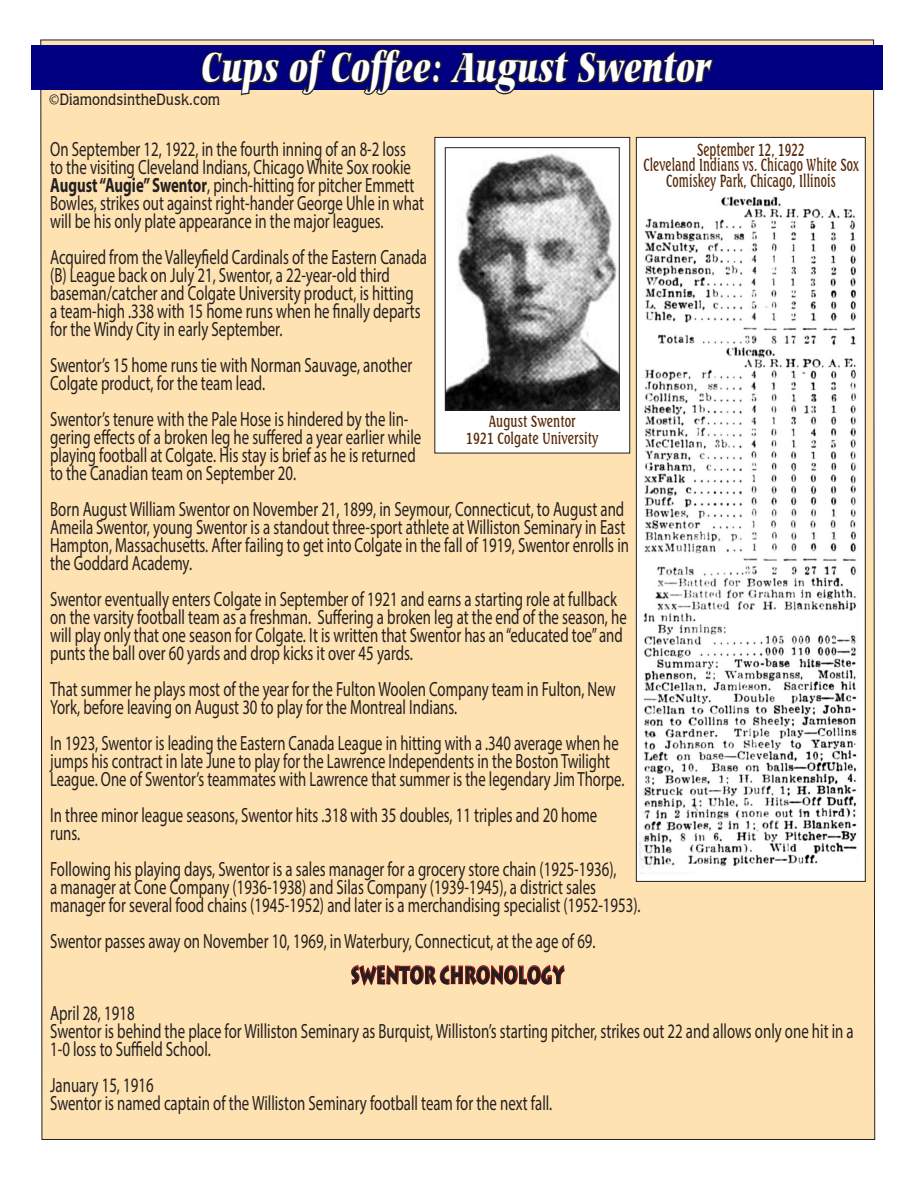
<style>
.page{position:relative;width:918px;height:1188px;background:#fff}
.page>*{position:absolute;margin:0;border:0;box-sizing:border-box;transform-origin:0 0}
.t1{font:italic 900 43.8px "Carmina BT";color:#fff;scale:.7 1}
.t2{font:700 24.75px "Lithograph";color:#231f20;scale:.63 1}
.t3{font:20.7px/18px "Myriad Pro";color:#231f20;scale:.72 1}
.t4{font:20.7px/18px "Myriad Pro";color:#231f20;scale:.71 1}
.t5{font:500 16.8px "Seagull BT";letter-spacing:.01em;color:#552705;scale:.7 1}
.t6{font:500 16.5px "Quorum IT Cby BT";color:#231f20;scale:.91 1}
.t7{font:500 15.6px "Seagull BT";letter-spacing:.01em;color:#552705;scale:.78 1}
.s1{font-family:"Myriad Pro";font-weight:400}
.s2{font-weight:700}
</style>
<div class="page">
<div style="left:40px;top:39px;width:835px;height:1101px;background:#fee2b2"></div>
<div style="left:31px;top:45px;width:851px;height:44px;background:#000080"></div>
<svg style="left:200px;top:51px;width:81px;height:62px"></svg>
<svg style="left:288px;top:39px;width:427px;height:70px"></svg>
<svg style="left:351px;top:927px;width:214px;height:59px;background:#f7cca1"></svg>
<div style="left:435px;top:137px;width:195px;height:316px;background:#fff"></div>
<div style="left:435px;top:137px;width:195px;height:316px;border:1px solid #231f20"></div>
<img style="left:447px;top:153px;width:170px;height:255px">
<div style="left:445px;top:148px;width:174px;height:262px;border:1px solid #231f20"></div>
<div style="left:636px;top:137px;width:229px;height:744px;background:#fff"></div>
<img style="left:639px;top:196px;width:218px;height:677px">
<div style="left:636px;top:137px;width:230px;height:745px;border:1px solid #231f20"></div>
<p class="t1" style="left:201px;top:42px;width:730px">Cups of Coffee: August Swentor</p>
<p class="t6" style="left:49px;top:90px;width:189px"><span class="s1">©</span>DiamondsintheDusk.com</p>
<p class="t3" style="left:50px;top:139px;width:521px">On September 12, 1922, in the fourth inning of an 8-2 loss to the visiting Cleveland Indians, Chicago White Sox rookie <span class="s2">August “Augie” Swentor</span>, pinch-hitting for pitcher Emmett Bowles, strikes out against right-hander George Uhle in what will be his only plate appearance in the major leagues.</p>
<p class="t3" style="left:50px;top:247px;width:525px">Acquired from the Valleyfield Cardinals of the Eastern Canada (B) League back on July 21, Swentor, a 22-year-old third baseman/catcher and Colgate University product, is hitting<br>a team-high .338 with 15 home runs when he finally departs for the Windy City in early September.</p>
<p class="t3" style="left:50px;top:355px;width:505px">Swentor’s 15 home runs tie with Norman Sauvage, another<br>Colgate product, for the team lead.</p>
<p class="t3" style="left:50px;top:409px;width:517px">Swentor’s tenure with the Pale Hose is hindered by the lin&shy;gering effects of a broken leg he suffered a year earlier while playing football at Colgate. His stay is brief as he is returned to the Canadian team on September 20.</p>
<p class="t3" style="left:50px;top:499px;width:806px">Born August William Swentor on November 21, 1899, in Seymour, Connecticut, to August and Ameila Swentor, young Swentor is a standout three-sport athlete at Williston Seminary in East Hampton, Massachusetts. After failing to get into Colgate in the fall of 1919, Swentor enrolls in the Goddard Academy.</p>
<p class="t3" style="left:50px;top:589px;width:802px">Swentor eventually enters Colgate in September of 1921 and earns a starting role at fullback on the varsity football team as a freshman. Suffering a broken leg at the end of the season, he will play only that one season for Colgate. It is written that Swentor has an “educated toe” and punts the ball over 60 yards and drop kicks it over 45 yards.</p>
<p class="t3" style="left:50px;top:679px;width:787px">That summer he plays most of the year for the Fulton Woolen Company team in Fulton, New<br>York, before leaving on August 30 to play for the Montreal Indians.</p>
<p class="t4" style="left:50px;top:733px;width:810px">In 1923, Swentor is leading the Eastern Canada League in hitting with a .340 average when he jumps his contract in late June to play for the Lawrence Independents in the Boston Twilight<br>League. One of Swentor’s teammates with Lawrence that summer is the legendary Jim Thorpe.</p>
<p class="t3" style="left:50px;top:805px;width:762px">In three minor league seasons, Swentor hits .318 with 35 doubles, 11 triples and 20 home runs.</p>
<p class="t3" style="left:50px;top:859px;width:822px">Following his playing days, Swentor is a sales manager for a grocery store chain (1925-1936),<br>a manager at Cone Company (1936-1938) and Silas Company (1939-1945), a district sales manager for several food chains (1945-1952) and later is a merchandising specialist (1952-1953).</p>
<p class="t3" style="left:50px;top:931px;width:759px">Swentor passes away on November 10, 1969, in Waterbury, Connecticut, at the age of 69.</p>
<p class="t2" style="left:351px;top:960px;width:341px">SWENTOR CHRONOLOGY</p>
<p class="t3" style="left:50px;top:1003px;width:119px">April 28, 1918</p>
<p class="t3" style="left:50px;top:1021px;width:1118px">Swentor is behind the place for Williston Seminary as Burquist, Williston’s starting pitcher, strikes out 22 and allows only one hit in a<br>1-0 loss to Suffield School.</p>
<p class="t3" style="left:50px;top:1075px;width:145px">January 15, 1916</p>
<p class="t3" style="left:50px;top:1093px;width:699px">Swentor is named captain of the Williston Seminary football team for the next fall.</p>
<p class="t5" style="left:697px;top:139px;width:156px">September 12, 1922</p>
<p class="t5" style="left:643px;top:154px;width:309px">Cleveland Indians vs. Chicago White Sox</p>
<p class="t5" style="left:666px;top:170px;width:243px">Comiskey Park, Chicago, Illinois</p>
<p class="t7" style="left:489px;top:411px;width:113px">August Swentor</p>
<p class="t7" style="left:466px;top:428px;width:171px">1921 Colgate University</p>
</div>
